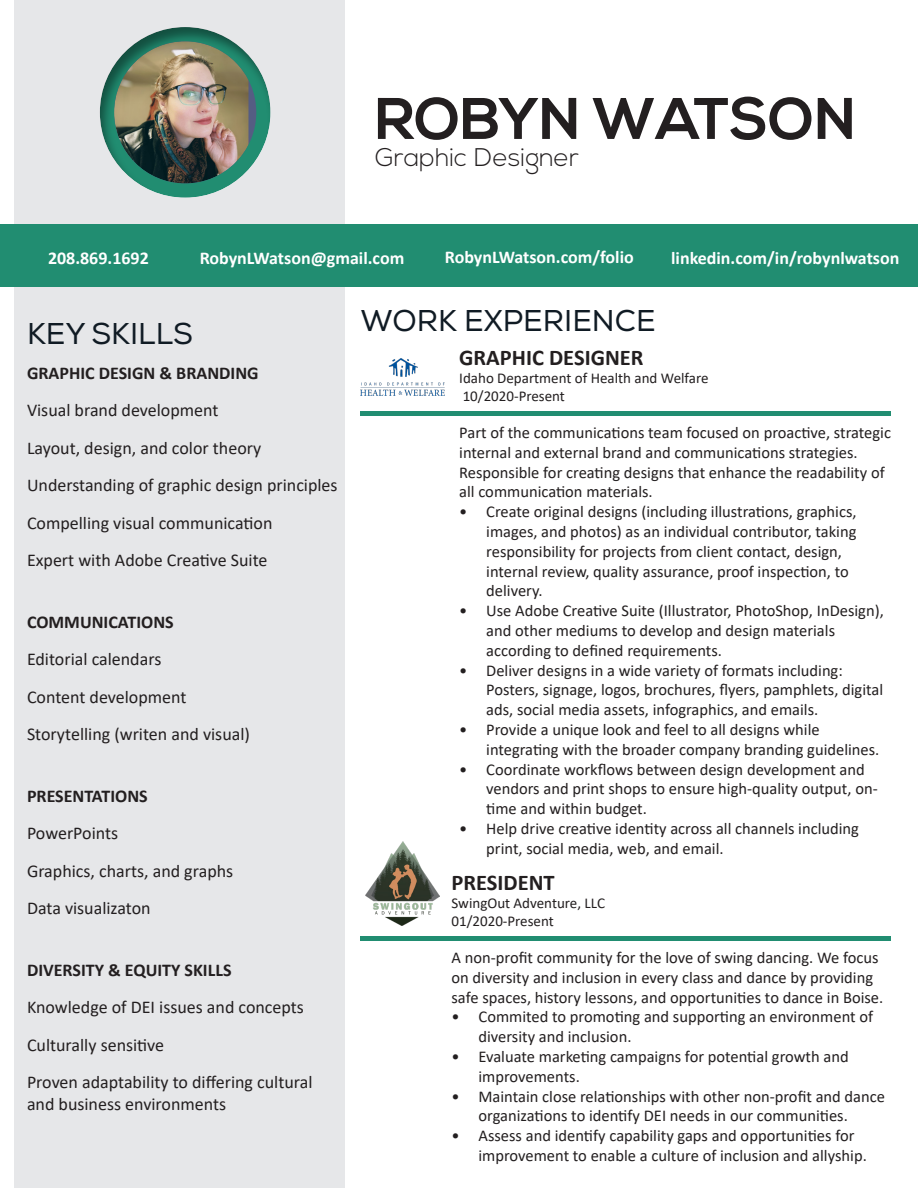
<style>
.page{position:relative;width:918px;height:1188px;background:#fff}
.page>*{position:absolute;margin:0;border:0;box-sizing:border-box;transform-origin:0 0}
.t1{font:700 58.5px "Nexa";color:#231f20}
.t2{font:30px "Nexa";color:#101b24}
.t3{font:300 25.5px "Nexa";color:#231f20}
.t4{font:700 22.5px "Calibri";color:#231f20}
.t5{font:18px/21.6px "Calibri";color:#231f20}
.t6{font:700 18px "Calibri";color:#fff}
.t7{font:700 18px "Calibri";color:#231f20}
.t8{font:16.5px/19.8px "Calibri";color:#231f20}
.t9{font:15px "Calibri";color:#231f20}
</style>
<div class="page">
<div style="left:15px;top:0;width:330px;height:1188px;background:#e6e7e9"></div>
<div style="left:97px;top:26px;width:174px;height:174px;background:#231f20;opacity:.5"></div>
<div style="left:0;top:225px;width:918px;height:62px;background:#218d71"></div>
<img style="left:361px;top:359px;width:84px;height:37px">
<hr style="left:361px;top:411px;width:530px;height:4px;background:#218d71">
<img style="left:366px;top:841px;width:74px;height:84px">
<hr style="left:361px;top:937px;width:530px;height:4px;background:#218d71">
<p class="t1" style="left:375px;top:85px;width:482px">ROBYN WATSON</p>
<p class="t3" style="left:375px;top:142px;width:206px">Graphic Designer</p>
<p class="t6" style="left:48px;top:245px;width:102px">208.869.1692</p>
<p class="t6" style="left:200px;top:245px;width:206px">RobynLWatson@gmail.com</p>
<p class="t6" style="left:445px;top:244px;width:190px">RobynLWatson.com/folio</p>
<p class="t6" style="left:671px;top:245px;width:230px">linkedin.com/in/robynlwatson</p>
<p class="t2" style="left:27px;top:316px;width:167px">KEY SKILLS</p>
<p class="t7" style="left:27px;top:360px;width:233px">GRAPHIC DESIGN &amp; BRANDING</p>
<p class="t5" style="left:27px;top:399px;width:193px">Visual brand development</p>
<p class="t5" style="left:27px;top:436px;width:236px">Layout, design, and color theory</p>
<p class="t5" style="left:27px;top:474px;width:312px">Understanding of graphic design principles</p>
<p class="t5" style="left:27px;top:511px;width:247px">Compelling visual communication</p>
<p class="t5" style="left:27px;top:549px;width:242px">Expert with Adobe Creative Suite</p>
<p class="t7" style="left:27px;top:609px;width:148px">COMMUNICATIONS</p>
<p class="t5" style="left:27px;top:648px;width:136px">Editorial calendars</p>
<p class="t5" style="left:27px;top:685px;width:161px">Content development</p>
<p class="t5" style="left:27px;top:723px;width:224px">Storytelling (writen and visual)</p>
<p class="t7" style="left:27px;top:783px;width:122px">PRESENTATIONS</p>
<p class="t5" style="left:27px;top:822px;width:93px">PowerPoints</p>
<p class="t5" style="left:27px;top:859px;width:208px">Graphics, charts, and graphs</p>
<p class="t5" style="left:27px;top:897px;width:125px">Data visualizaton</p>
<p class="t7" style="left:27px;top:957px;width:206px">DIVERSITY &amp; EQUITY SKILLS</p>
<p class="t5" style="left:27px;top:996px;width:278px">Knowledge of DEI issues and concepts</p>
<p class="t5" style="left:27px;top:1033px;width:139px">Culturally sensitive</p>
<p class="t5" style="left:27px;top:1071px;width:287px">Proven adaptability to differing cultural and business environments</p>
<p class="t2" style="left:361px;top:303px;width:296px">WORK EXPERIENCE</p>
<p class="t4" style="left:459px;top:341px;width:186px">GRAPHIC DESIGNER</p>
<p class="t9" style="left:459px;top:367px;width:251px">Idaho Department of Health and Welfare</p>
<p class="t9" style="left:463px;top:385px;width:104px">10/2020-Present</p>
<p class="t8" style="left:459px;top:422px;width:433px">Part of the communications team focused on proactive, strategic internal and external brand and communications strategies.<br>Responsible for creating designs that enhance the readability of all communication materials.</p>
<p class="t8" style="left:486px;top:501px;width:372px;text-indent:-27px">• Create original designs (including illustrations, graphics, images, and photos) as an individual contributor, taking responsibility for projects from client contact, design, internal review, quality assurance, proof inspection, to delivery.</p>
<p class="t8" style="left:486px;top:600px;width:399px;text-indent:-27px">• Use Adobe Creative Suite (Illustrator, PhotoShop, InDesign), and other mediums to develop and design materials according to defined requirements.</p>
<p class="t8" style="left:486px;top:660px;width:398px;text-indent:-27px">• Deliver designs in a wide variety of formats including:<br>Posters, signage, logos, brochures, flyers, pamphlets, digital ads, social media assets, infographics, and emails.</p>
<p class="t8" style="left:486px;top:719px;width:395px;text-indent:-27px">• Provide a unique look and feel to all designs while integrating with the broader company branding guidelines.</p>
<p class="t8" style="left:486px;top:759px;width:393px;text-indent:-27px">• Coordinate workflows between design development and vendors and print shops to ensure high-quality output, on&shy;time and within budget.</p>
<p class="t8" style="left:486px;top:818px;width:374px;text-indent:-27px">• Help drive creative identity across all channels including print, social media, web, and email.</p>
<p class="t4" style="left:452px;top:866px;width:105px">PRESIDENT</p>
<p class="t9" style="left:452px;top:892px;width:155px">SwingOut Adventure, LLC</p>
<p class="t9" style="left:452px;top:910px;width:104px">01/2020-Present</p>
<p class="t8" style="left:452px;top:947px;width:433px">A non-profit community for the love of swing dancing. We focus on diversity and inclusion in every class and dance by providing safe spaces, history lessons, and opportunities to dance in Boise.</p>
<p class="t8" style="left:479px;top:1007px;width:396px;text-indent:-27px">• Commited to promoting and supporting an environment of diversity and inclusion.</p>
<p class="t8" style="left:479px;top:1046px;width:372px;text-indent:-27px">• Evaluate marketing campaigns for potential growth and improvements.</p>
<p class="t8" style="left:479px;top:1086px;width:408px;text-indent:-27px">• Maintain close relationships with other non-profit and dance organizations to identify DEI needs in our communities.</p>
<p class="t8" style="left:479px;top:1125px;width:390px;text-indent:-27px">• Assess and identify capability gaps and opportunities for improvement to enable a culture of inclusion and allyship.</p>
</div>
